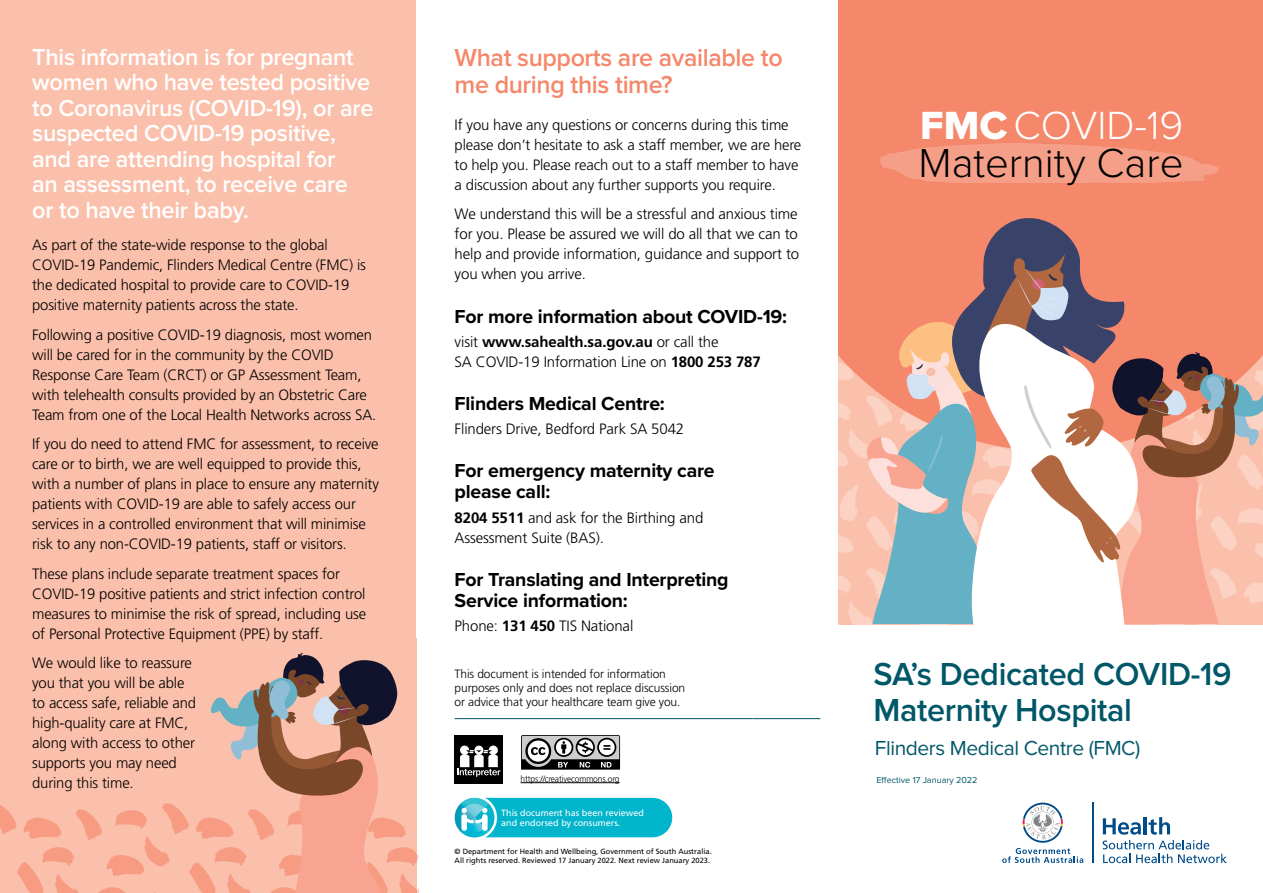
<style>
.page{position:relative;width:1263px;height:893px;background:#fff}
.page>*{position:absolute;margin:0;border:0;box-sizing:border-box;transform-origin:0 0}
.t1{font:300 42px "Proxima Nova";color:#000}
.t2{font:300 40.8px "Proxima Nova";color:#fff}
.t3{font:600 33px/36px "Proxima Nova";letter-spacing:-.01em;color:#005768}
.t4{font:600 25.5px/27px "Proxima Nova";letter-spacing:-.015em;color:#f5886b}
.t5{font:600 24px/25.5px "Proxima Nova";letter-spacing:-.01em;color:#fff}
.t6{font:21px "Proxima Nova";letter-spacing:-.02em;color:#005768}
.t7{font:700 19.5px/21px "Proxima Nova";letter-spacing:-.01em;color:#000}
.t8{font:300 15px/20px "Frutiger";letter-spacing:-.01em;color:#000}
.t9{font:300 12px/14.4px "Frutiger";letter-spacing:-.01em;color:#000}
.t10{font:9px/10.5px "Frutiger";color:#fff}
.t11{font:300 9px "Frutiger";letter-spacing:-.015em;color:#000;scale:.94 1}
.t12{font:9px "Proxima Nova";color:#005768}
.t13{font:7.5px/9px "Frutiger";color:#000}
.s1{font-weight:700}
.s2{font-family:"Proxima Nova Extrabld";font-weight:400}
</style>
<div class="page">
<div style="left:0;top:0;width:417px;height:893px;background:#fbc0ab"></div>
<hr style="left:455px;top:718px;width:297px;height:1px;background:#005768">
<hr style="left:752px;top:718px;width:68px;height:1px;background:#005768">
<div style="left:455px;top:735px;width:48px;height:48px;background:#000"></div>
<svg style="left:457px;top:745px;width:43px;height:32px"></svg>
<svg style="left:521px;top:735px;width:99px;height:35px"></svg>
<hr style="left:521px;top:782px;width:99px;height:1px;background:#000">
<svg style="left:454px;top:797px;width:219px;height:41px;background:#23bed2"></svg>
<hr style="left:1092px;top:802px;width:1px;height:61px;background:#004b88">
<svg style="left:1102px;top:817px;width:125px;height:46px"></svg>
<svg style="left:1002px;top:803px;width:81px;height:60px"></svg>
<img style="left:838px;top:451px;width:28px;height:173px">
<div style="left:838px;top:0;width:425px;height:451px;background:#f5886b"></div>
<img style="left:878px;top:144px;width:341px;height:39px">
<img style="left:0;top:803px;width:418px;height:90px">
<div style="left:39px;top:778px;width:28px;height:34px;background:#fbc0ab;border-radius:50%"></div>
<div style="left:381px;top:775px;width:28px;height:34px;background:#fbc0ab;border-radius:50%"></div>
<svg style="left:211px;top:653px;width:187px;height:240px"></svg>
<svg style="left:866px;top:216px;width:397px;height:408px"></svg>
<h3 class="t5" style="left:32px;top:44px;width:343px">This information is for pregnant women who have tested positive to Coronavirus (COVID-19), or are suspected COVID-19 positive, and are attending hospital for<br>an assessment, to receive care or to have their baby.</h3>
<p class="t8" style="left:32px;top:235px;width:335px">As part of the state-wide response to the global COVID-19 Pandemic, Flinders Medical Centre (FMC) is the dedicated hospital to provide care to COVID-19 positive maternity patients across the state.</p>
<p class="t8" style="left:32px;top:325px;width:346px">Following a positive COVID-19 diagnosis, most women will be cared for in the community by the COVID Response Care Team (CRCT) or GP Assessment Team, with telehealth consults provided by an Obstetric Care Team from one of the Local Health Networks across SA.</p>
<p class="t8" style="left:32px;top:434px;width:348px">If you do need to attend FMC for assessment, to receive care or to birth, we are well equipped to provide this, with a number of plans in place to ensure any maternity patients with COVID-19 are able to safely access our services in a controlled environment that will minimise risk to any non-COVID-19 patients, staff or visitors.</p>
<p class="t8" style="left:32px;top:564px;width:336px">These plans include separate treatment spaces for COVID-19 positive patients and strict infection control measures to minimise the risk of spread, including use of Personal Protective Equipment (PPE) by staff.</p>
<p class="t8" style="left:32px;top:653px;width:166px">We would like to reassure you that you will be able to access safe, reliable and high-quality care at FMC, along with access to other supports you may need during this time.</p>
<h3 class="t4" style="left:455px;top:44px;width:330px">What supports are available to me during this time?</h3>
<p class="t8" style="left:455px;top:115px;width:348px">If you have any questions or concerns during this time please don’t hesitate to ask a staff member, we are here to help you. Please reach out to a staff member to have a discussion about any further supports you require.</p>
<p class="t8" style="left:455px;top:204px;width:346px;text-align:justify">We understand this will be a stressful and anxious time for you. Please be assured we will do all that we can to help and provide information, guidance and support to you when you arrive.</p>
<h3 class="t7" style="left:455px;top:305px;width:334px">For more information about COVID-19:</h3>
<p class="t8" style="left:455px;top:332px;width:308px">visit <span class="s1">www.sahealth.sa.gov.au</span> or call the<br>SA COVID-19 Information Line on <span class="s1">1800 253 787</span></p>
<h3 class="t7" style="left:455px;top:393px;width:212px">Flinders Medical Centre:</h3>
<p class="t8" style="left:455px;top:419px;width:231px">Flinders Drive, Bedford Park SA 5042</p>
<h3 class="t7" style="left:455px;top:460px;width:262px">For emergency maternity care please call:</h3>
<p class="t8" style="left:455px;top:508px;width:250px"><span class="s1">8204 5511</span> and ask for the Birthing and<br>Assessment Suite (BAS).</p>
<h3 class="t7" style="left:455px;top:568px;width:276px">For Translating and Interpreting<br>Service information:</h3>
<p class="t8" style="left:455px;top:616px;width:180px">Phone: <span class="s1">131 450</span> TIS National</p>
<p class="t9" style="left:455px;top:666px;width:232px">This document is intended for information purposes only and does not replace discussion or advice that your healthcare team give you.</p>
<p class="t11" style="left:521px;top:774px;width:107px">https://creativecommons.org</p>
<p class="t10" style="left:501px;top:807px;width:144px">This document has been reviewed and endorsed by consumers.</p>
<p class="t13" style="left:455px;top:847px;width:259px">© Department for Health and Wellbeing, Government of South Australia.<br>All rights reserved. Reviewed 17 January 2022. Next review January 2023.</p>
<h2 class="t2" style="left:920px;top:107px;width:265px"><span class="s2">FMC</span>COVID-19</h2>
<h1 class="t1" style="left:919px;top:144px;width:266px">Maternity Care</h1>
<h3 class="t3" style="left:873px;top:657px;width:360px">SA’s Dedicated COVID-19<br>Maternity Hospital</h3>
<h3 class="t6" style="left:875px;top:736px;width:267px">Flinders Medical Centre (FMC)</h3>
<p class="t12" style="left:876px;top:775px;width:103px">Effective 17 January 2022</p>
</div>
